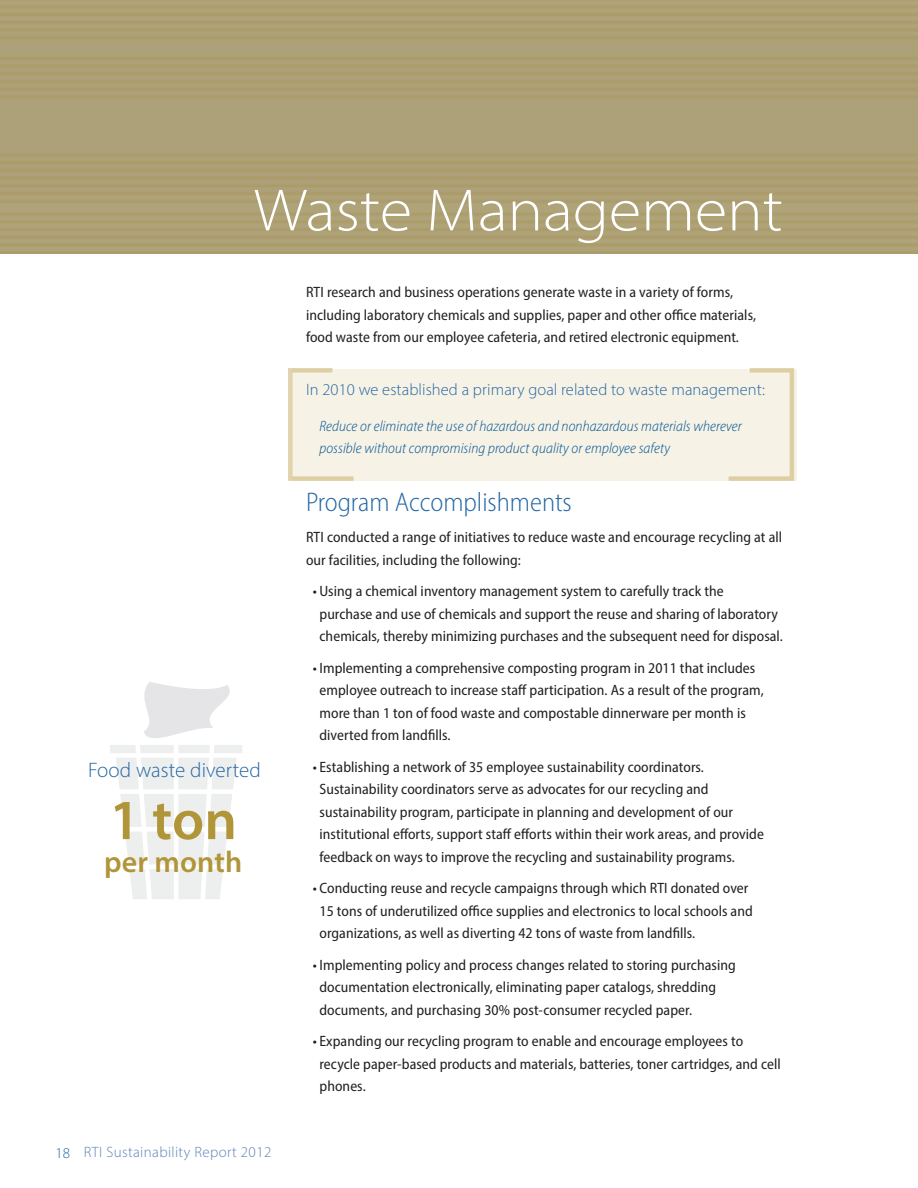
<style>
.page{position:relative;width:918px;height:1188px;background:#fff}
.page>*{position:absolute;margin:0;border:0;box-sizing:border-box;transform-origin:0 0}
.t1{font:300 semi-expanded 60px "Myriad Pro";color:#fff}
.t2{font:600 57px "Myriad Pro";color:#b19539}
.t3{font:600 30px "Myriad Pro";letter-spacing:.005em;color:#b19539}
.t4{font:300 semi-condensed 27px "Myriad Pro";color:#2567a3}
.t5{font:300 21px "Myriad Pro";letter-spacing:.005em;color:#2567a3}
.t6{font:300 16.5px "Myriad Pro";letter-spacing:.005em;color:#2567a3}
.t7{font:semi-condensed 15px/22.5px "Myriad Pro";letter-spacing:.005em;color:#231f20}
.t8{font:italic 300 semi-condensed 15px/22.5px "Myriad Pro";letter-spacing:.005em;color:#005294}
.t9{font:300 15px "Myriad Pro";letter-spacing:.025em;color:#5e81b6}
.s1{color:#2567a3}
</style>
<div class="page">
<img style="left:0;top:0;width:917px;height:253px">
<div style="left:292px;top:370px;width:505px;height:111px;background:#f6f2e5"></div>
<svg style="left:727px;top:368px;width:69px;height:113px"></svg>
<svg style="left:288px;top:368px;width:67px;height:113px"></svg>
<svg style="left:110px;top:682px;width:132px;height:217px"></svg>
<svg style="left:917px;top:0;width:1px;height:254px"></svg>
<h1 class="t1" style="left:254px;top:174px;width:531px">Waste Management</h1>
<h3 class="t5" style="left:88px;top:758px;width:174px">Food waste diverted</h3>
<h2 class="t2" style="left:109px;top:784px;width:129px">1 ton</h2>
<h3 class="t3" style="left:104px;top:843px;width:139px">per month</h3>
<p class="t9" style="left:56px;top:1143px;width:217px"><span class="s1">18</span> RTI Sustainability Report 2012</p>
<p class="t7" style="left:306px;top:281px;width:452px">RTI research and business operations generate waste in a variety of forms, including laboratory chemicals and supplies, paper and other office materials, food waste from our employee cafeteria, and retired electronic equipment.</p>
<p class="t6" style="left:306px;top:379px;width:460px">In 2010 we established a primary goal related to waste management:</p>
<p class="t8" style="left:320px;top:414px;width:424px">Reduce or eliminate the use of hazardous and nonhazardous materials wherever possible without compromising product quality or employee safety</p>
<h3 class="t4" style="left:306px;top:486px;width:267px">Program Accomplishments</h3>
<p class="t7" style="left:306px;top:526px;width:478px">RTI conducted a range of initiatives to reduce waste and encourage recycling at all our facilities, including the following:</p>
<p class="t7" style="left:320px;top:580px;width:465px;text-indent:-7px">• Using a chemical inventory management system to carefully track the<br>purchase and use of chemicals and support the reuse and sharing of laboratory chemicals, thereby minimizing purchases and the subsequent need for disposal.</p>
<p class="t7" style="left:320px;top:656px;width:446px;text-indent:-7px">• Implementing a comprehensive composting program in 2011 that includes employee outreach to increase staff participation. As a result of the program, more than 1 ton of food waste and compostable dinnerware per month is diverted from landfills.</p>
<p class="t7" style="left:320px;top:755px;width:446px;text-indent:-7px">• Establishing a network of 35 employee sustainability coordinators.<br>Sustainability coordinators serve as advocates for our recycling and sustainability program, participate in planning and development of our institutional efforts, support staff efforts within their work areas, and provide feedback on ways to improve the recycling and sustainability programs.</p>
<p class="t7" style="left:320px;top:877px;width:435px;text-indent:-7px">• Conducting reuse and recycle campaigns through which RTI donated over<br>15 tons of underutilized office supplies and electronics to local schools and organizations, as well as diverting 42 tons of waste from landfills.</p>
<p class="t7" style="left:320px;top:953px;width:418px;text-indent:-7px">• Implementing policy and process changes related to storing purchasing documentation electronically, eliminating paper catalogs, shredding documents, and purchasing 30% post-consumer recycled paper.</p>
<p class="t7" style="left:320px;top:1030px;width:463px;text-indent:-7px">• Expanding our recycling program to enable and encourage employees to recycle paper-based products and materials, batteries, toner cartridges, and cell phones.</p>
</div>
